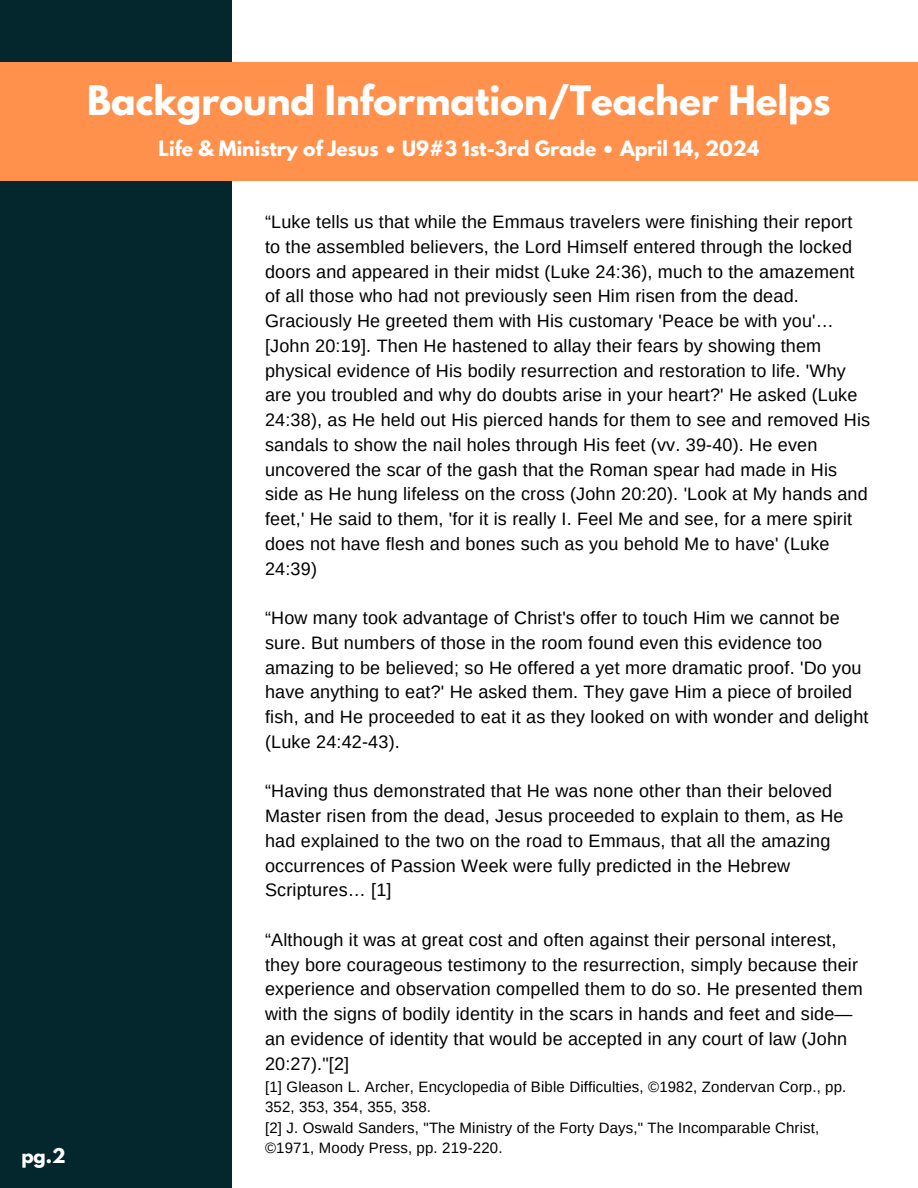
<style>
.page{position:relative;width:918px;height:1188px;background:#fff}
.page>*{position:absolute;margin:0;border:0;box-sizing:border-box;transform-origin:0 0}
.t1{font:700 36px "League Spartan";color:#fff}
.t2{font:700 18.75px "League Spartan";color:#fff}
.t3{font:18px/24.8px "Arimo";letter-spacing:.01em;color:#000}
.t4{font:700 18px "League Spartan";color:#fff}
.t5{font:15px/20.2px "Arimo";letter-spacing:.01em;color:#000}
</style>
<div class="page">
<div style="left:0;top:0;width:232px;height:1188px;background:#03272d"></div>
<div style="left:0;top:62px;width:918px;height:119px;background:#ff914d"></div>
<p class="t4" style="left:21px;top:1146px;width:46px">pg.2</p>
<p class="t1" style="left:87px;top:83px;width:745px">Background Information/Teacher Helps</p>
<p class="t2" style="left:159px;top:139px;width:602px">Life &amp; Ministry of Jesus • U9#3 1st-3rd Grade • April 14, 2024</p>
<p class="t3" style="left:265px;top:210px;width:607px">“Luke tells us that while the Emmaus travelers were finishing their report to the assembled believers, the Lord Himself entered through the locked doors and appeared in their midst (Luke 24:36), much to the amazement of all those who had not previously seen Him risen from the dead.<br>Graciously He greeted them with His customary 'Peace be with you'… [John 20:19]. Then He hastened to allay their fears by showing them physical evidence of His bodily resurrection and restoration to life. 'Why are you troubled and why do doubts arise in your heart?' He asked (Luke 24:38), as He held out His pierced hands for them to see and removed His sandals to show the nail holes through His feet (vv. 39-40). He even uncovered the scar of the gash that the Roman spear had made in His side as He hung lifeless on the cross (John 20:20). 'Look at My hands and feet,' He said to them, 'for it is really I. Feel Me and see, for a mere spirit does not have flesh and bones such as you behold Me to have' (Luke 24:39)</p>
<p class="t3" style="left:265px;top:606px;width:605px">“How many took advantage of Christ's offer to touch Him we cannot be sure. But numbers of those in the room found even this evidence too amazing to be believed; so He offered a yet more dramatic proof. 'Do you have anything to eat?' He asked them. They gave Him a piece of broiled fish, and He proceeded to eat it as they looked on with wonder and delight (Luke 24:42-43).</p>
<p class="t3" style="left:265px;top:779px;width:580px">“Having thus demonstrated that He was none other than their beloved Master risen from the dead, Jesus proceeded to explain to them, as He had explained to the two on the road to Emmaus, that all the amazing occurrences of Passion Week were fully predicted in the Hebrew Scriptures… [1]</p>
<p class="t3" style="left:265px;top:927px;width:599px">“Although it was at great cost and often against their personal interest, they bore courageous testimony to the resurrection, simply because their experience and observation compelled them to do so. He presented them with the signs of bodily identity in the scars in hands and feet and side— an evidence of identity that would be accepted in any court of law (John 20:27)."[2]</p>
<p class="t5" style="left:265px;top:1077px;width:583px">[1] Gleason L. Archer, Encyclopedia of Bible Difficulties, ©1982, Zondervan Corp., pp.<br>352, 353, 354, 355, 358.</p>
<p class="t5" style="left:265px;top:1117px;width:556px">[2] J. Oswald Sanders, "The Ministry of the Forty Days," The Incomparable Christ, ©1971, Moody Press, pp. 219-220.</p>
</div>
